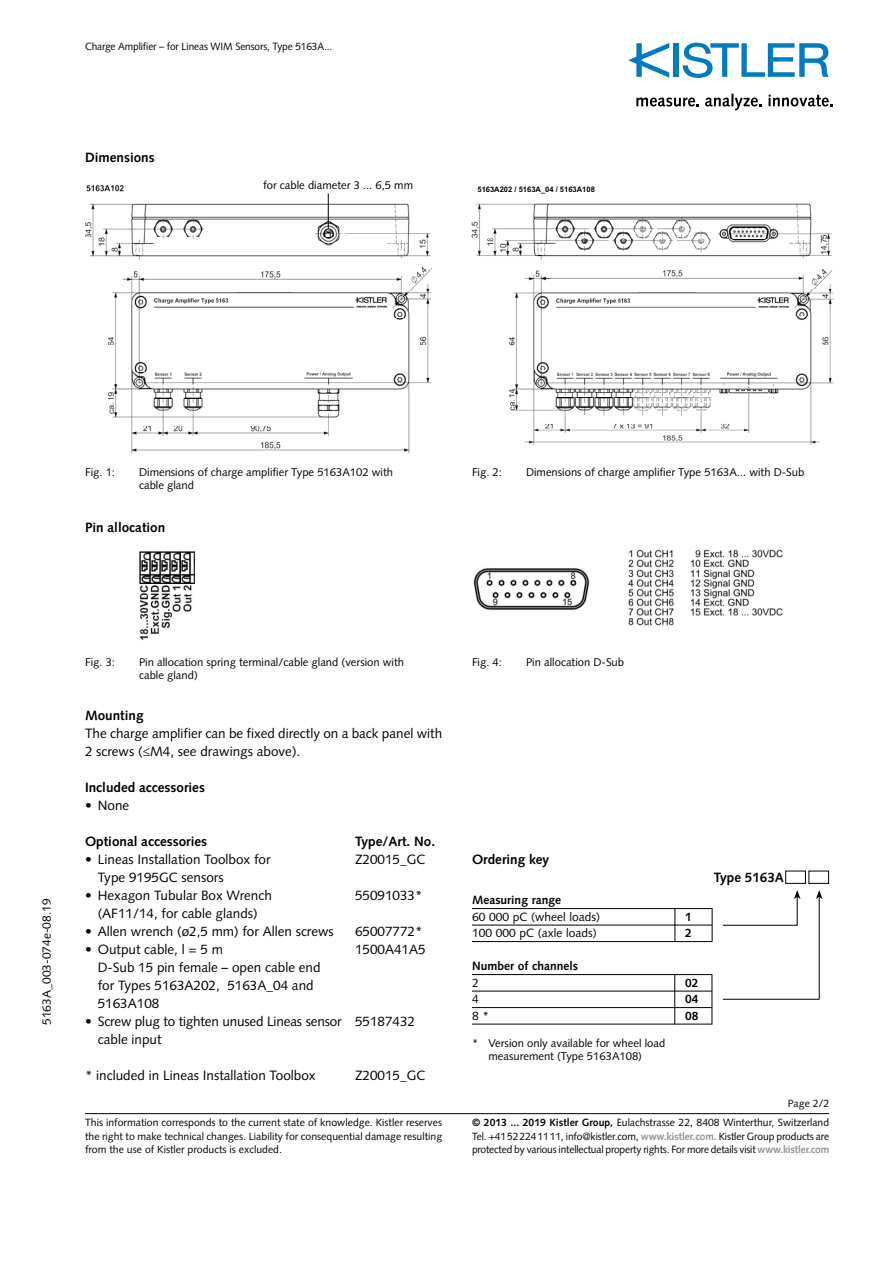
<style>
.page{position:relative;width:893px;height:1263px;background:#fff}
.page>*{position:absolute;margin:0;border:0;box-sizing:border-box;transform-origin:0 0}
.t1{font:13.5px/18px "Syntax LT Std";color:#000}
.t2{font:700 13.5px "Syntax LT Std";color:#000}
.t3{font:12px "Syntax LT Std";color:#000}
.t4{font:700 12px "Syntax LT Std";color:#000}
.t5{font:11.25px/13.5px "Syntax LT Std";color:#000}
.t6{font:10.5px/13.5px "Syntax LT Std";letter-spacing:-.01em;color:#000;text-align:justify}
.t7{font:10.5px "Syntax LT Std";letter-spacing:-.01em;color:#000;scale:.96 1}
.t8{font:700 7.5px "Arial";color:#000}
.s1{font-weight:700}
.s2{font-weight:700;color:#929395}
</style>
<div class="page">
<hr style="left:85px;top:1113px;width:744px;height:1px;background:#000">
<div style="left:673px;top:43px;width:6px;height:34px;background:#007bc2"></div>
<svg style="left:683px;top:43px;width:146px;height:35px"></svg>
<svg style="left:628px;top:43px;width:41px;height:35px"></svg>
<svg style="left:636px;top:98px;width:63px;height:9px"></svg>
<svg style="left:705px;top:94px;width:57px;height:16px"></svg>
<svg style="left:768px;top:95px;width:65px;height:12px"></svg>
<img style="left:85px;top:184px;width:347px;height:270px">
<img style="left:471px;top:203px;width:361px;height:57px">
<img style="left:508px;top:269px;width:326px;height:176px">
<img style="left:473px;top:549px;width:310px;height:77px">
<hr style="left:472px;top:908px;width:240px;height:1px;background:#000">
<hr style="left:472px;top:925px;width:240px;height:1px;background:#000">
<hr style="left:472px;top:941px;width:240px;height:1px;background:#000">
<hr style="left:472px;top:974px;width:240px;height:1px;background:#000">
<hr style="left:472px;top:991px;width:240px;height:1px;background:#000">
<hr style="left:472px;top:1007px;width:240px;height:1px;background:#000">
<hr style="left:472px;top:1024px;width:240px;height:1px;background:#000">
<div style="left:785px;top:871px;width:21px;height:13px;border:1px solid #000"></div>
<div style="left:809px;top:871px;width:20px;height:13px;border:1px solid #000"></div>
<hr style="left:723px;top:925px;width:74px;height:1px;background:#000">
<svg style="left:794px;top:890px;width:6px;height:35px"></svg>
<hr style="left:675px;top:908px;width:1px;height:33px;background:#000">
<hr style="left:712px;top:908px;width:1px;height:33px;background:#000">
<hr style="left:674px;top:974px;width:1px;height:50px;background:#000">
<hr style="left:712px;top:974px;width:1px;height:50px;background:#000">
<hr style="left:723px;top:999px;width:96px;height:1px;background:#000">
<hr style="left:819px;top:897px;width:1px;height:102px;background:#000">
<svg style="left:816px;top:890px;width:6px;height:9px"></svg>
<hr style="left:328px;top:193px;width:1px;height:36px;background:#000">
<img style="left:139px;top:551px;width:56px;height:90px">
<p class="t7" style="left:85px;top:41px;width:259px">Charge Amplifier – for Lineas WIM Sensors, Type 5163A...</p>
<p class="t2" style="left:85px;top:150px;width:71px">Dimensions</p>
<p class="t5" style="left:263px;top:179px;width:152px">for cable diameter 3 ... 6,5 mm</p>
<p class="t8" style="left:477px;top:184px;width:119px">5163A202 / 5163A_04 / 5163A108</p>
<p class="t5" style="left:85px;top:465px;width:32px">Fig. 1:</p>
<p class="t5" style="left:139px;top:465px;width:255px">Dimensions of charge amplifier Type 5163A102 with cable gland</p>
<p class="t5" style="left:472px;top:465px;width:32px">Fig. 2:</p>
<p class="t5" style="left:526px;top:465px;width:280px">Dimensions of charge amplifier Type 5163A... with D-Sub</p>
<p class="t2" style="left:85px;top:519px;width:82px">Pin allocation</p>
<p class="t3" style="left:39px;top:1025px;width:128px;rotate:-90deg">5163A_003-074e-08.19</p>
<p class="t5" style="left:85px;top:655px;width:32px">Fig. 3:</p>
<p class="t5" style="left:139px;top:655px;width:267px">Pin allocation spring terminal/cable gland (version with</p>
<p class="t5" style="left:472px;top:655px;width:32px">Fig. 4:</p>
<p class="t5" style="left:526px;top:655px;width:100px">Pin allocation D-Sub</p>
<p class="t5" style="left:139px;top:669px;width:60px">cable gland)</p>
<p class="t2" style="left:85px;top:708px;width:60px">Mounting</p>
<p class="t1" style="left:85px;top:724px;width:359px">The charge amplifier can be fixed directly on a back panel with<br>2 screws (≤M4, see drawings above).</p>
<p class="t2" style="left:85px;top:780px;width:121px">Included accessories</p>
<p class="t1" style="left:85px;top:796px;width:46px">• None</p>
<p class="t2" style="left:85px;top:834px;width:124px">Optional accessories</p>
<p class="t2" style="left:355px;top:834px;width:82px">Type/Art. No.</p>
<p class="t1" style="left:85px;top:850px;width:187px">• Lineas Installation Toolbox for</p>
<p class="t1" style="left:355px;top:850px;width:72px">Z20015_GC</p>
<p class="t1" style="left:98px;top:868px;width:127px">Type 9195GC sensors</p>
<p class="t1" style="left:85px;top:886px;width:188px">• Hexagon Tubular Box Wrench</p>
<p class="t1" style="left:355px;top:886px;width:69px">55091033*</p>
<p class="t1" style="left:98px;top:904px;width:161px">(AF11/14, for cable glands)</p>
<p class="t1" style="left:85px;top:922px;width:250px">• Allen wrench (ø2,5 mm) for Allen screws</p>
<p class="t1" style="left:355px;top:922px;width:69px">65007772*</p>
<p class="t1" style="left:85px;top:940px;width:139px">• Output cable, l = 5 m</p>
<p class="t1" style="left:355px;top:940px;width:72px">1500A41A5</p>
<p class="t1" style="left:98px;top:958px;width:224px">D-Sub 15 pin female – open cable end for Types 5163A202, 5163A_04 and<br>5163A108</p>
<p class="t1" style="left:98px;top:1012px;width:319px;text-indent:-13px">• Screw plug to tighten unused Lineas sensor 55187432 cable input</p>
<p class="t1" style="left:85px;top:1066px;width:232px">* included in Lineas Installation Toolbox</p>
<p class="t1" style="left:355px;top:1066px;width:72px">Z20015_GC</p>
<p class="t2" style="left:472px;top:852px;width:79px">Ordering key</p>
<p class="t4" style="left:472px;top:893px;width:91px">Measuring range</p>
<p class="t3" style="left:472px;top:909px;width:130px">60 000 pC (wheel loads)</p>
<p class="t4" style="left:685px;top:909px;width:8px">1</p>
<p class="t3" style="left:472px;top:926px;width:126px">100 000 pC (axle loads)</p>
<p class="t4" style="left:685px;top:926px;width:8px">2</p>
<p class="t4" style="left:472px;top:959px;width:108px">Number of channels</p>
<p class="t3" style="left:472px;top:975px;width:8px">2</p>
<p class="t4" style="left:685px;top:975px;width:15px">02</p>
<p class="t3" style="left:472px;top:992px;width:8px">4</p>
<p class="t4" style="left:685px;top:992px;width:15px">04</p>
<p class="t3" style="left:472px;top:1008px;width:19px">8 *</p>
<p class="t4" style="left:685px;top:1008px;width:15px">08</p>
<p class="t5" style="left:488px;top:1036px;width:178px;text-indent:-17px">* Version only available for wheel load measurement (Type 5163A108)</p>
<p class="t2" style="left:714px;top:870px;width:72px">Type 5163A</p>
<p class="t6" style="left:788px;top:1097px;width:43px">Page 2/2</p>
<p class="t6" style="left:85px;top:1116px;width:359px">This information corresponds to the current state of knowledge. Kistler reserves the right to make technical changes. Liability for consequential damage resulting from the use of Kistler products is excluded.</p>
<p class="t6" style="left:472px;top:1116px;width:359px"><span class="s1">© 2013 ... 2019 Kistler Group,</span> Eulachstrasse 22, 8408 Winterthur, Switzerland Tel. +41 52 224 11 11, info@kistler.com, <span class="s2">www.kistler.com.</span> Kistler Group products are protected by various intellectual property rights. For more details visit <span class="s2">www.kistler.com</span></p>
</div>
